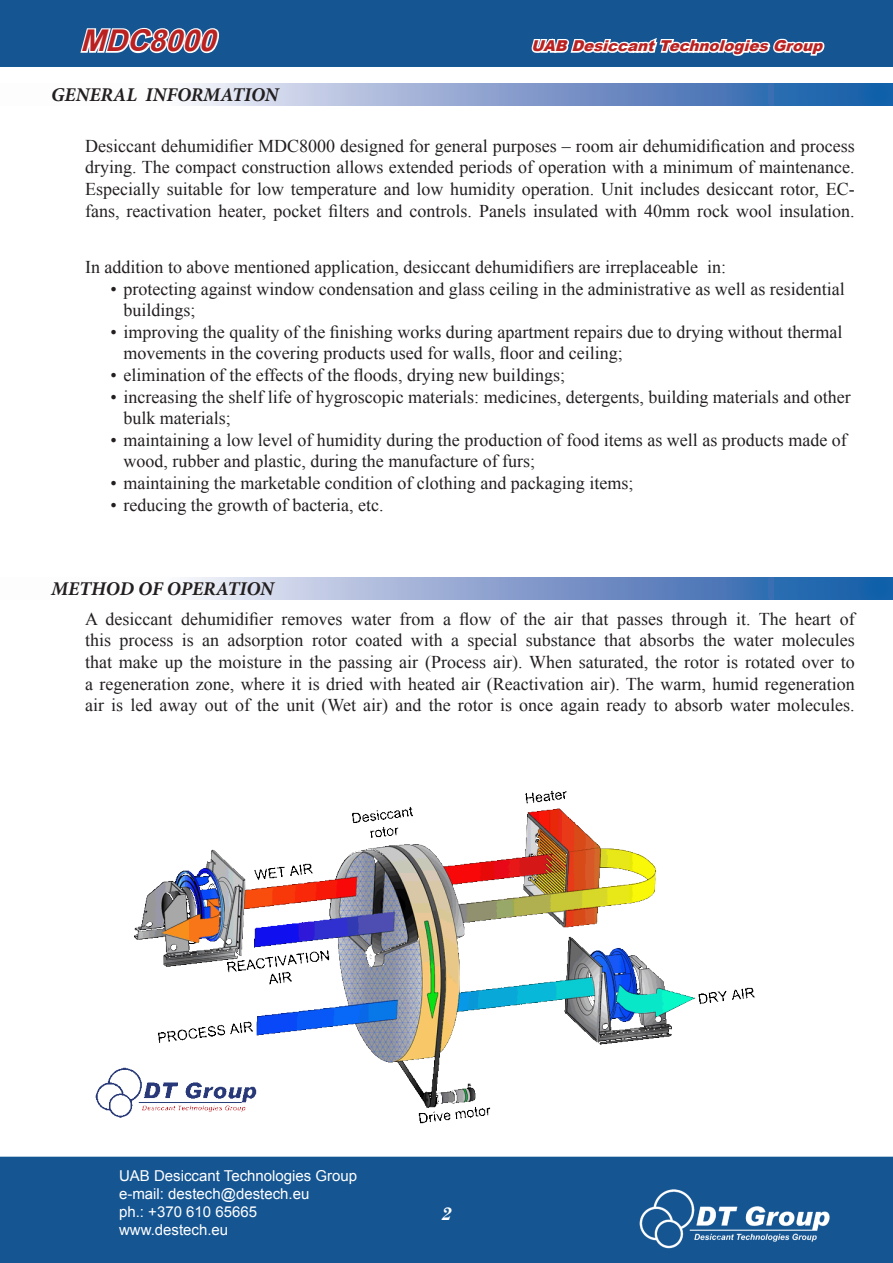
<style>
.page{position:relative;width:893px;height:1263px;background:#fff}
.page>*{position:absolute;margin:0;border:0;box-sizing:border-box;transform-origin:0 0}
.t1{font:italic 700 30px "Arial";color:#ba2222}
.t2{font:italic 700 19.5px "Minion Pro";color:#231f20}
.t3{font:18px/21.6px "Times New Roman";color:#231f20}
.t4{font:italic 700 18px "Century Schoolbook";color:#fff}
.t5{font:15px/18px "Arial";color:#fff}
.t6{font:italic 900 15px "Arial";color:#ba2222}
</style>
<div class="page">
<div style="left:0;top:0;width:893px;height:67px;background:#155592"></div>
<svg style="left:78px;top:9px;width:143px;height:47px"></svg>
<svg style="left:185px;top:577px;width:708px;height:22px;background:#809dcc"></svg>
<img style="left:95px;top:790px;width:660px;height:334px">
<svg style="left:185px;top:83px;width:708px;height:22px;background:#809dcc"></svg>
<svg style="left:529px;top:33px;width:298px;height:26px"></svg>
<div style="left:0;top:1157px;width:893px;height:106px;background:#155592"></div>
<img style="left:632px;top:1182px;width:197px;height:73px">
<h1 class="t1" style="left:80px;top:20px;width:148px">MDC8000</h1>
<p class="t2" style="left:51px;top:81px;width:229px">GENERAL INFORMATION</p>
<p class="t6" style="left:531px;top:35px;width:298px">UAB DesiccantTechnologiesGroup</p>
<p class="t3" style="left:85px;top:134px;width:771px;text-align:justify">Desiccant dehumidifier MDC8000 designed for general purposes – room air dehumidification and process drying. The compact construction allows extended periods of operation with a minimum of maintenance.<br>Especially suitable for low temperature and low humidity operation. Unit includes desiccant rotor, EC&shy;fans, reactivation heater, pocket filters and controls. Panels insulated with 40mm rock wool insulation.</p>
<p class="t3" style="left:85px;top:256px;width:642px">In addition to above mentioned application, desiccant dehumidifiers are irreplaceable in:</p>
<p class="t3" style="left:123px;top:277px;width:723px;text-indent:-13px">• protecting against window condensation and glass ceiling in the administrative as well as residential buildings;</p>
<p class="t3" style="left:123px;top:320px;width:720px;text-indent:-13px">• improving the quality of the finishing works during apartment repairs due to drying without thermal movements in the covering products used for walls, floor and ceiling;</p>
<p class="t3" style="left:111px;top:364px;width:456px">• elimination of the effects of the floods, drying new buildings;</p>
<p class="t3" style="left:123px;top:385px;width:729px;text-indent:-13px">• increasing the shelf life of hygroscopic materials: medicines, detergents, building materials and other bulk materials;</p>
<p class="t3" style="left:123px;top:428px;width:725px;text-indent:-13px">• maintaining a low level of humidity during the production of food items as well as products made of wood, rubber and plastic, during the manufacture of furs;</p>
<p class="t3" style="left:111px;top:472px;width:524px">• maintaining the marketable condition of clothing and packaging items;</p>
<p class="t3" style="left:111px;top:493px;width:275px">• reducing the growth of bacteria, etc.</p>
<p class="t2" style="left:51px;top:575px;width:225px">METHOD OF OPERATION</p>
<p class="t3" style="left:85px;top:607px;width:771px;text-align:justify">A desiccant dehumidifier removes water from a flow of the air that passes through it. The heart of this process is an adsorption rotor coated with a special substance that absorbs the water molecules that make up the moisture in the passing air (Process air). When saturated, the rotor is rotated over to a regeneration zone, where it is dried with heated air (Reactivation air). The warm, humid regeneration air is led away out of the unit (Wet air) and the rotor is once again ready to absorb water molecules.</p>
<p class="t5" style="left:119px;top:1166px;width:240px">UAB Desiccant Technologies Group e-mail: destech@destech.eu<br>ph.: +370 610 65665 www.destech.eu</p>
<p class="t4" style="left:441px;top:1199px;width:12px">2</p>
</div>
